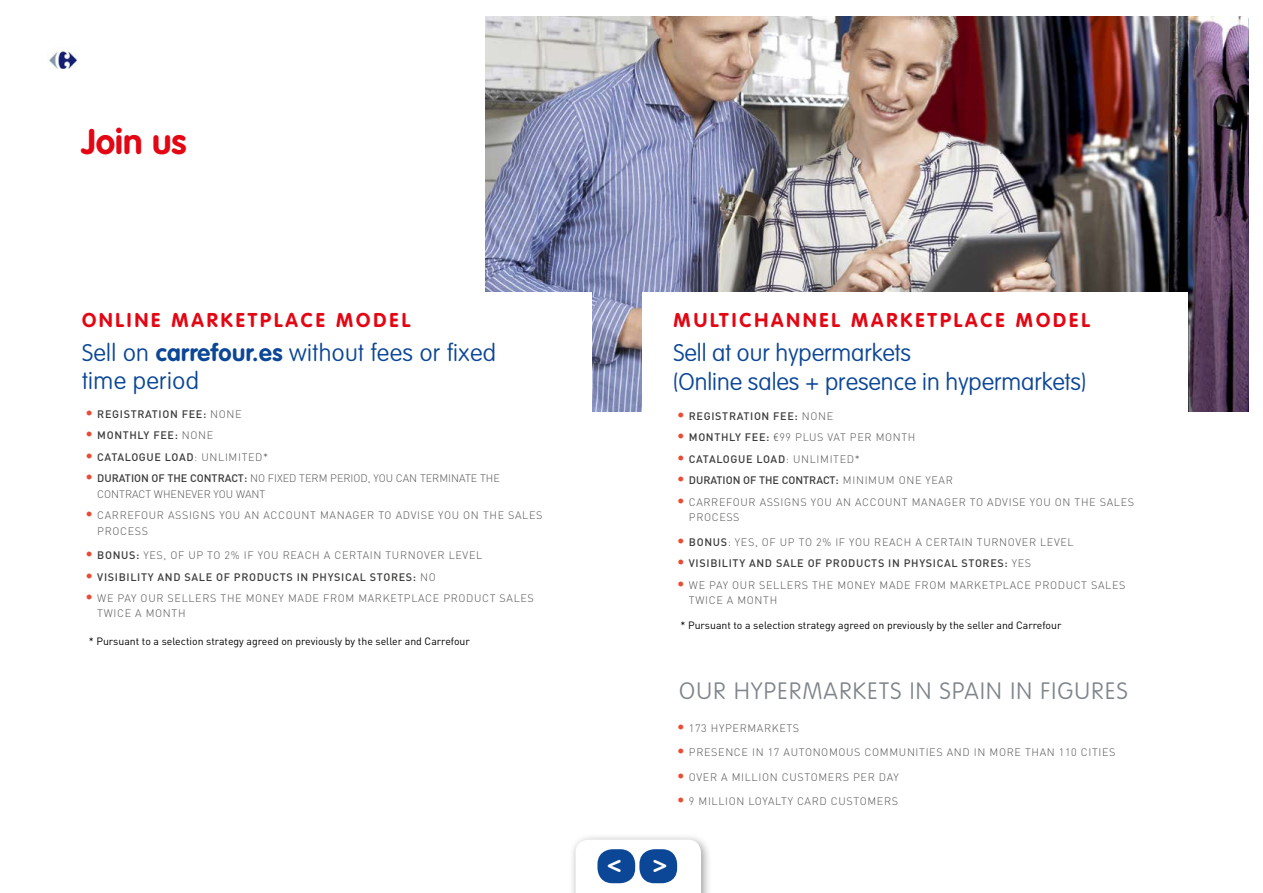
<style>
.page{position:relative;width:1263px;height:893px;background:#fff}
.page>*{position:absolute;margin:0;border:0;box-sizing:border-box;transform-origin:0 0}
.t1{font:700 35.1px "VAG Rounded";color:#e30613}
.t2{font:700 24px "VAG Rounded";color:#fff}
.t3{font:100 23.7px/28.5px "VAG Rounded";color:#0b4697}
.t4{font:100 23.7px/28.5px "VAG Rounded";letter-spacing:.02em;color:#0b4697}
.t5{font:100 23.4px "VAG Rounded";letter-spacing:.06em;color:#80858c}
.t6{font:700 19.65px "VAG Rounded";letter-spacing:.15em;color:#e30613}
.t7{font:300 10.8px/15.3px "DIN";letter-spacing:.06em;color:#555454}
.t8{font:500 10.8px "DIN";letter-spacing:.06em;color:#3c3c3b}
.t9{font:300 10.8px/15.3px "DIN";color:#555454}
.t10{font:500 10.8px "DIN";color:#3c3c3b}
.t11{font:10.5px "DIN";color:#000}
.s1{font-weight:700}
.s2{font-weight:300;font-size:15px;color:#e94c33}
.s3{font-weight:300;color:#555454}
.s4{font-size:15px;color:#e94c33}
.s5{font-weight:500;color:#3c3c3b}
.s6{font-family:"Helvetica Neue";font-weight:300;font-stretch:condensed;color:#555454}
</style>
<div class="page">
<img style="left:49px;top:51px;width:29px;height:18px">
<img style="left:485px;top:16px;width:763px;height:396px">
<div style="left:642px;top:293px;width:545px;height:365px;background:#fff"></div>
<div style="left:47px;top:292px;width:545px;height:384px;background:#fff"></div>
<div style="left:568px;top:833px;width:144px;height:60px;background:#000;opacity:.4"></div>
<svg style="left:576px;top:840px;width:125px;height:53px"></svg>
<div style="left:597px;top:849px;width:38px;height:34px;background:#0b4697;border-radius:15px"></div>
<div style="left:639px;top:849px;width:38px;height:34px;background:#0b4697;border-radius:15px"></div>
<h1 class="t1" style="left:81px;top:121px;width:106px">Join us</h1>
<h3 class="t6" style="left:82px;top:308px;width:16px">ONL</h3>
<h3 class="t6" style="left:127px;top:308px;width:244px">INE MARKETPLACE MODEL</h3>
<h3 class="t4" style="left:82px;top:339px;width:415px">Sell on <span class="s1">carrefour.es</span> without fees or fixed time period</h3>
<p class="t8" style="left:85px;top:407px;width:130px"><span class="s2">•</span> REGISTRATION FEE: <span class="s3">NONE</span></p>
<p class="t8" style="left:85px;top:429px;width:102px"><span class="s2">•</span> MONTHLY FEE: <span class="s3">NONE</span></p>
<p class="t8" style="left:85px;top:450px;width:185px"><span class="s2">•</span> CATALOGUE LOAD<span class="s3">: U NLIMITED*</span></p>
<p class="t9" style="left:97px;top:471px;width:404px;text-indent:-12px"><span class="s4">•</span> <span class="s5">DURATION OF THE CONTRACT:</span> NO FIXED TERM PERIOD, YOU CAN TERMINATE THE<br>CONTRACT WHENEVER YOU WANT</p>
<p class="t7" style="left:97px;top:507px;width:447px;text-indent:-12px"><span class="s4">•</span> CARREFOUR ASSIGNS YOU AN ACCOUNT MANAGER TO ADVISE YOU ON THE SALES<br>PROCESS</p>
<p class="t7" style="left:85px;top:547px;width:399px"><span class="s4">•</span> <span class="s5">BONUS:</span> YES, OF UP TO 2% IF YOU REACH A CERTAIN TURNOVER LEVEL</p>
<p class="t8" style="left:85px;top:570px;width:352px"><span class="s2">•</span> VISIBILITY AND SALE OF PRODUCTS IN PHYSICAL STORES: <span class="s3">N O</span></p>
<p class="t7" style="left:97px;top:590px;width:438px;text-indent:-12px"><span class="s4">•</span> WE PAY OUR SELLERS THE MONEY MADE FROM MARKETPLACE PRODUCT SALES<br>TWICE A MONTH</p>
<p class="t11" style="left:89px;top:634px;width:382px">* Pursuant to a selection strategy agreed on previously by the seller and Carrefour</p>
<h3 class="t6" style="left:674px;top:308px;width:113px">MULTICHANNEL</h3>
<h3 class="t6" style="left:851px;top:308px;width:200px">MARKETPLACE MODEL</h3>
<h3 class="t3" style="left:674px;top:339px;width:414px">Sell at our hypermarkets<br>(Online sales + presence in hypermarkets)</h3>
<p class="t8" style="left:677px;top:409px;width:130px"><span class="s2">•</span> REGISTRATION FEE: <span class="s3">NONE</span></p>
<p class="t8" style="left:677px;top:431px;width:153px"><span class="s2">•</span> MONTHLY FEE: <span class="s6">€</span><span class="s3">99 PLUS VAT</span></p>
<p class="t7" style="left:850px;top:430px;width:67px">PER MONTH</p>
<p class="t8" style="left:677px;top:452px;width:185px"><span class="s2">•</span> CATALOGUE LOAD<span class="s3">: U NLIMITED*</span></p>
<p class="t10" style="left:677px;top:474px;width:278px"><span class="s2">•</span> DURATION OF THE CONTRACT: <span class="s3">MINIMUM ONE YEAR</span></p>
<p class="t7" style="left:689px;top:494px;width:447px;text-indent:-12px"><span class="s4">•</span> CARREFOUR ASSIGNS YOU AN ACCOUNT MANAGER TO ADVISE YOU ON THE SALES<br>PROCESS</p>
<p class="t7" style="left:677px;top:534px;width:399px"><span class="s4">•</span> <span class="s5">BONUS</span>: YES, OF UP TO 2% IF YOU REACH A CERTAIN TURNOVER LEVEL</p>
<p class="t8" style="left:677px;top:556px;width:356px"><span class="s2">•</span> VISIBILITY AND SALE OF PRODUCTS IN PHYSICAL STORES: <span class="s3">YES</span></p>
<p class="t7" style="left:689px;top:577px;width:438px;text-indent:-12px"><span class="s4">•</span> WE PAY OUR SELLERS THE MONEY MADE FROM MARKETPLACE PRODUCT SALES<br>TWICE A MONTH</p>
<p class="t11" style="left:680px;top:618px;width:382px">* Pursuant to a selection strategy agreed on previously by the seller and Carrefour</p>
<h3 class="t5" style="left:679px;top:678px;width:450px">OUR HYPERMARKETS IN SPAIN IN FIGURES</h3>
<p class="t7" style="left:677px;top:720px;width:124px"><span class="s4">•</span> 173 HYPERMARKETS</p>
<p class="t7" style="left:677px;top:744px;width:440px"><span class="s4">•</span> PRESENCE IN 17 AUTONOMOUS COMMUNITIES AND IN MORE THAN 110 CITIES</p>
<p class="t7" style="left:677px;top:769px;width:224px"><span class="s4">•</span> OVER A MILLION CUSTOMERS PER DAY</p>
<p class="t7" style="left:677px;top:793px;width:223px"><span class="s4">•</span> 9 MILLION LOYALTY CARD CUSTOMERS</p>
<h2 class="t2" style="left:607px;top:849px;width:16px">&lt;</h2>
<h2 class="t2" style="left:653px;top:849px;width:16px">&gt;</h2>
</div>
